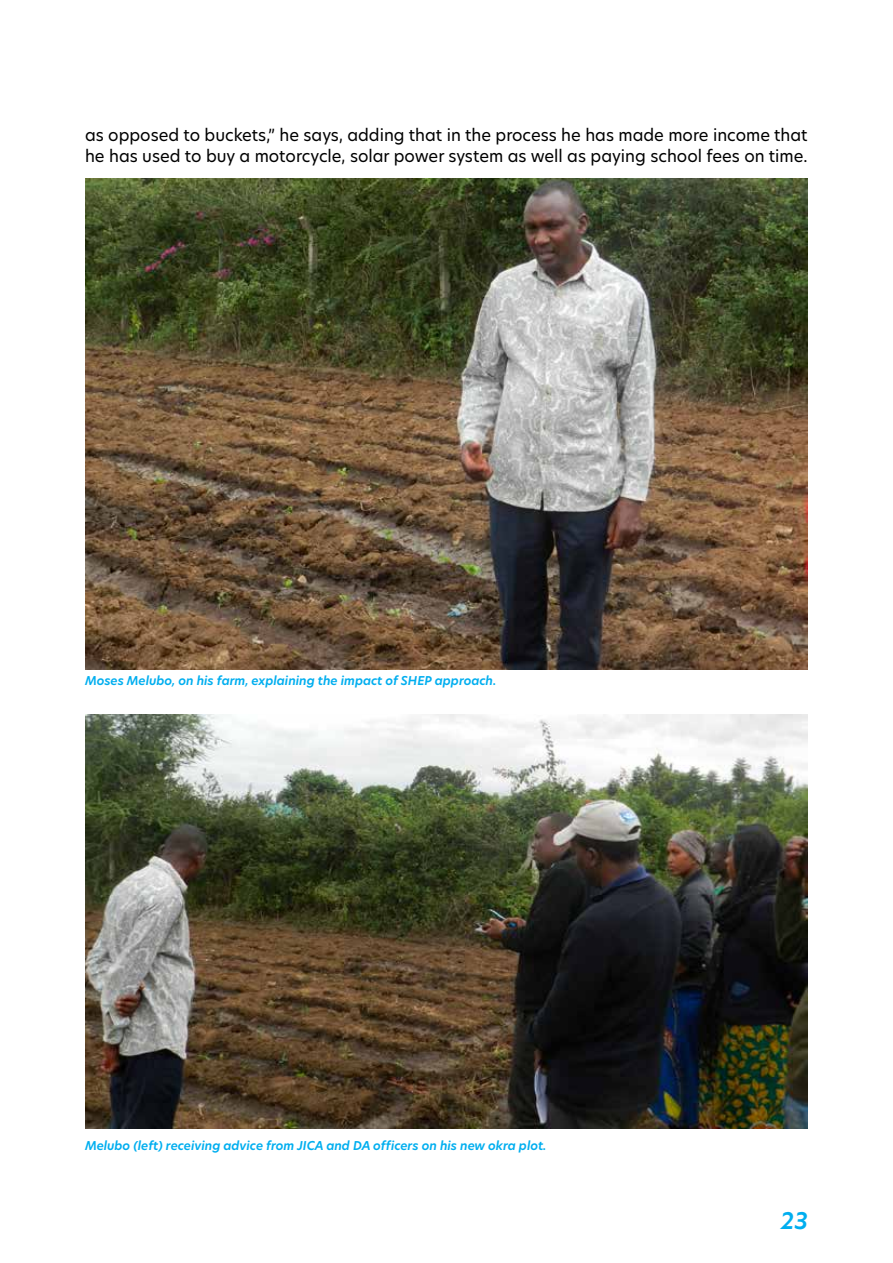
<style>
.page{position:relative;width:893px;height:1263px;background:#fff}
.page>*{position:absolute;margin:0;border:0;box-sizing:border-box;transform-origin:0 0}
.t1{font:italic 600 22.5px "Hero New";color:#00aeef}
.t2{font:16.5px/21px "Hero New";color:#000}
.t3{font:italic 600 12px "Hero New";color:#00aeef}
</style>
<div class="page">
<img style="left:85px;top:179px;width:723px;height:490px">
<img style="left:85px;top:715px;width:723px;height:413px">
<p class="t2" style="left:85px;top:124px;width:724px">as opposed to buckets,” he says, adding that in the process he has made more income that he has used to buy a motorcycle, solar power system as well as paying school fees on time.</p>
<p class="t3" style="left:85px;top:673px;width:413px">Moses Melubo, on his farm, explaining the impact of SHEP approach.</p>
<p class="t3" style="left:85px;top:1137px;width:463px">Melubo (left) receiving advice from JICA and DA officers on his new okra plot.</p>
<h1 class="t1" style="left:781px;top:1206px;width:29px">23</h1>
</div>
